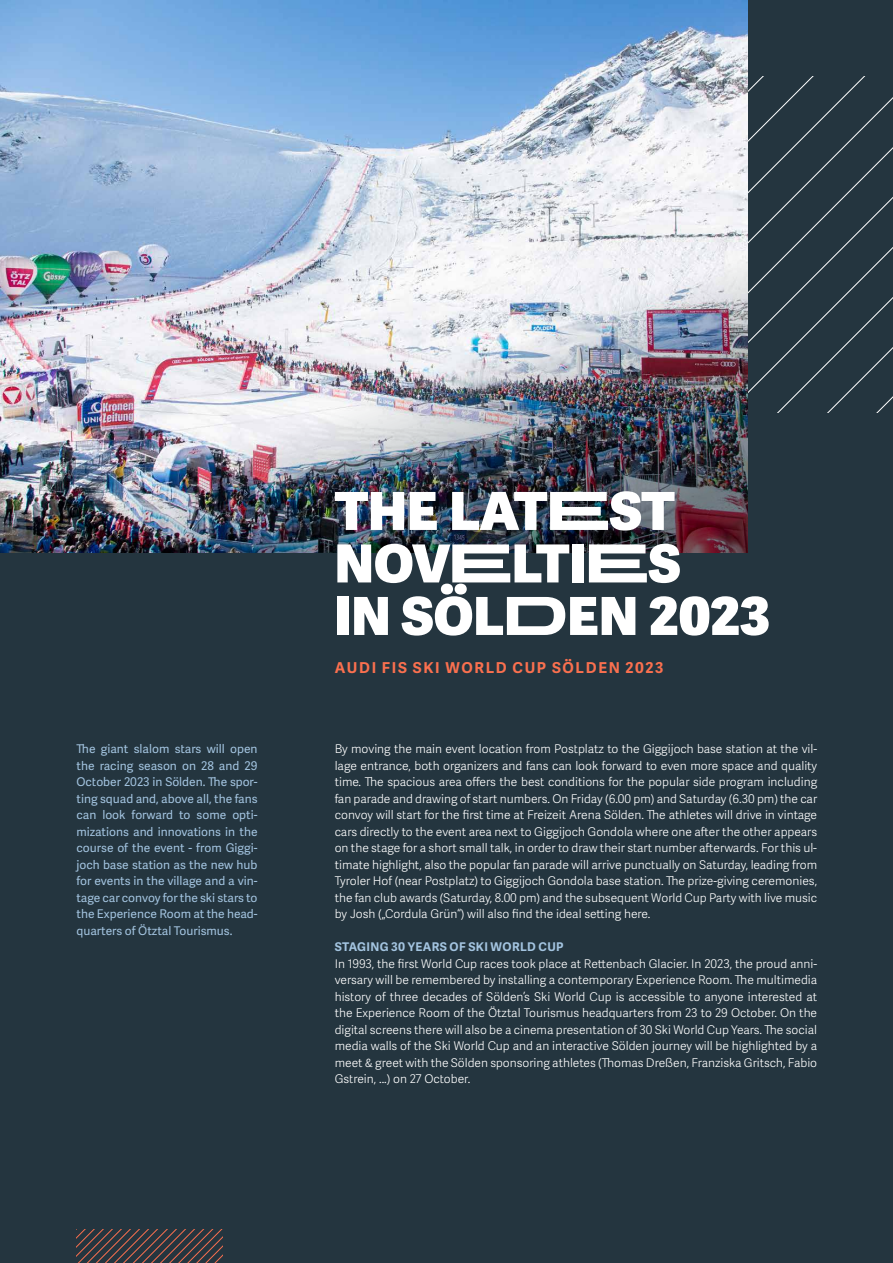
<style>
.page{position:relative;width:893px;height:1263px;background:#24353f}
.page>*{position:absolute;margin:0;border:0;box-sizing:border-box;transform-origin:0 0}
.t1{font:52.5px/52.5px "AS Soelden HL Heavy Flex";color:#fff}
.t2{font:700 15px "AS Soelden";letter-spacing:.11em;color:#fa704f}
.t3{font:300 12px/16.5px "AS Soelden";color:#fff;text-align:justify}
.t4{font:12px/16.5px "AS Soelden";color:#a3c4e0;text-align:justify}
.t5{font:700 12px "AS Soelden";letter-spacing:.03em;color:#a3c4e0}
</style>
<div class="page">
<svg style="left:747px;top:77px;width:146px;height:335px"></svg>
<svg style="left:77px;top:1230px;width:145px;height:33px"></svg>
<img style="left:0;top:0;width:747px;height:242px">
<img style="left:0;top:242px;width:747px;height:311px">
<p class="t4" style="left:77px;top:741px;width:183px">The giant slalom stars will open the racing season on 28 and 29<br>October 2023 in Sölden. The spor&shy;ting squad and, above all, the fans can look forward to some opti&shy;mizations and innovations in the course of the event - from Giggi&shy;joch base station as the new hub for events in the village and a vin&shy;tage car convoy for the ski stars to the Experience Room at the head&shy;quarters of Ötztal Tourismus.</p>
<h1 class="t1" style="left:335px;top:486px;width:437px">THE LATEST<br>NOVELTIES<br>IN SÖLDEN 2023</h1>
<p class="t2" style="left:335px;top:658px;width:330px">AUDI FIS SKI WORLD CUP SÖLDEN 2023</p>
<p class="t3" style="left:335px;top:741px;width:484px">By moving the main event location from Postplatz to the Giggijoch base station at the vil&shy;lage entrance, both organizers and fans can look forward to even more space and quality time. The spacious area offers the best conditions for the popular side program including fan parade and drawing of start numbers. On Friday (6.00 pm) and Saturday (6.30 pm) the car convoy will start for the first time at Freizeit Arena Sölden. The athletes will drive in vintage cars directly to the event area next to Giggijoch Gondola where one after the other appears on the stage for a short small talk, in order to draw their start number afterwards. For this ul&shy;timate highlight, also the popular fan parade will arrive punctually on Saturday, leading from Tyroler Hof (near Postplatz) to Giggijoch Gondola base station. The prize-giving ceremonies, the fan club awards (Saturday, 8.00 pm) and the subsequent World Cup Party with live music by Josh („Cordula Grün“) will also find the ideal setting here.</p>
<p class="t5" style="left:335px;top:940px;width:230px">STAGING 30 YEARS OF SKI WORLD CUP</p>
<p class="t3" style="left:335px;top:956px;width:484px">In 1993, the first World Cup races took place at Rettenbach Glacier. In 2023, the proud anni&shy;versary will be remembered by installing a contemporary Experience Room. The multimedia history of three decades of Sölden’s Ski World Cup is accessible to anyone interested at the Experience Room of the Ötztal Tourismus headquarters from 23 to 29 October. On the digital screens there will also be a cinema presentation of 30 Ski World Cup Years. The social media walls of the Ski World Cup and an interactive Sölden journey will be highlighted by a meet &amp; greet with the Sölden sponsoring athletes (Thomas Dreßen, Franziska Gritsch, Fabio Gstrein, ...) on 27 October.</p>
</div>
